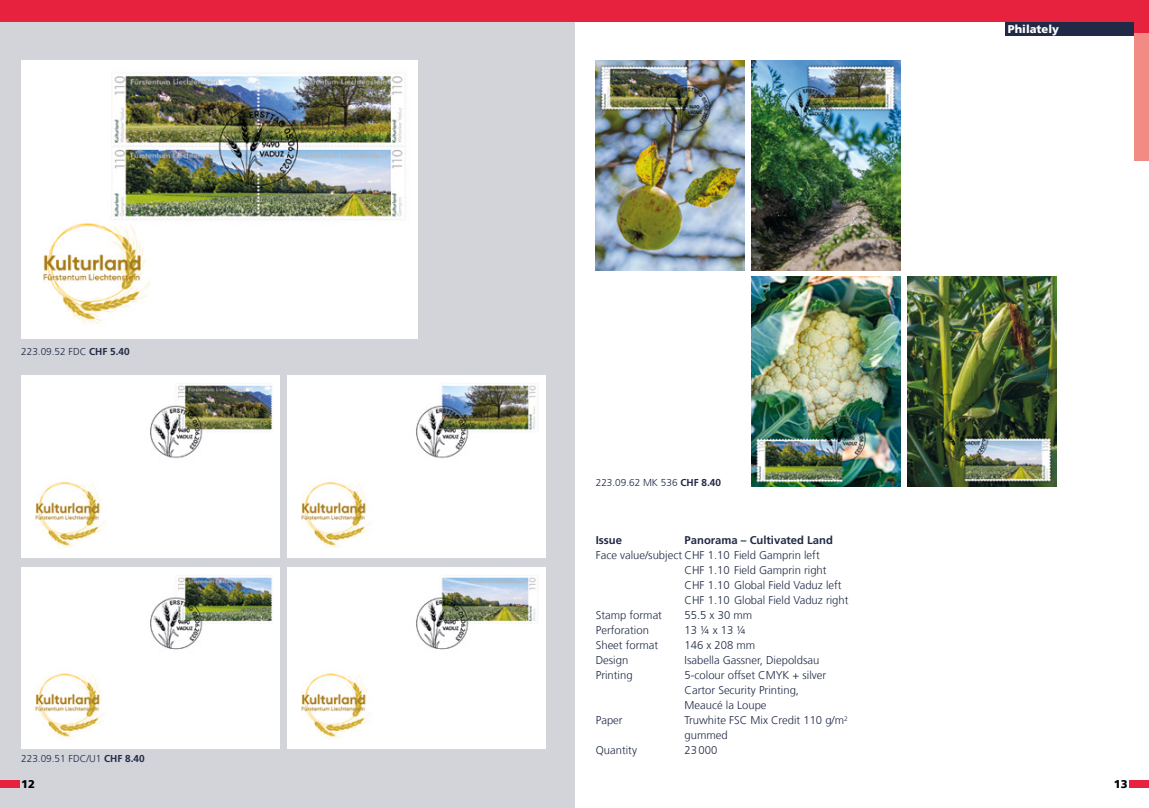
<style>
.page{position:relative;width:1149px;height:808px;background:#fff}
.page>*{position:absolute;margin:0;border:0;box-sizing:border-box;transform-origin:0 0}
.t1{font:300 11.25px/15px "Frutiger";color:#202945}
.t2{font:700 11.25px "Frutiger";color:#202945}
.t3{font:900 11.25px "Frutiger LT";color:#fff}
.Inhalt_Titelseite{font:900 11.25px "Frutiger LT";color:#000}
.Grundtext{font:300 10px "Frutiger";color:#202945}
.s1{font-weight:700}
</style>
<div class="page">
<div style="left:0;top:0;width:574px;height:808px;background:#d2d4da"></div>
<div style="left:1129px;top:780px;width:19px;height:8px;background:#e6223f"></div>
<div style="left:1005px;top:21px;width:129px;height:14px;background:#202945"></div>
<div style="left:1134px;top:21px;width:14px;height:14px;background:#e6223f"></div>
<div style="left:1134px;top:34px;width:14px;height:127px;background:#f18b83"></div>
<div style="left:0;top:780px;width:19px;height:8px;background:#e6223f"></div>
<div style="left:0;top:0;width:1148px;height:21px;background:#e6223f"></div>
<img style="left:21px;top:60px;width:396px;height:279px">
<img style="left:21px;top:376px;width:259px;height:181px">
<img style="left:287px;top:376px;width:258px;height:181px">
<img style="left:21px;top:567px;width:259px;height:182px">
<img style="left:287px;top:567px;width:258px;height:182px">
<img style="left:595px;top:60px;width:149px;height:210px">
<img style="left:751px;top:60px;width:149px;height:210px">
<img style="left:751px;top:276px;width:149px;height:210px">
<img style="left:907px;top:276px;width:149px;height:210px">
<p class="Grundtext" style="left:21px;top:345px;width:110px">223.09.52 FDC <span class="s1">CHF 5.40</span></p>
<p class="Grundtext" style="left:21px;top:753px;width:125px">223.09.51 FDC/U1 <span class="s1">CHF 8.40</span></p>
<p class="Inhalt_Titelseite" style="left:21px;top:778px;width:15px">12</p>
<p class="t3" style="left:1007px;top:22px;width:53px">Philately</p>
<p class="Grundtext" style="left:595px;top:477px;width:127px">223.09.62 MK 536 <span class="s1">CHF 8.40</span></p>
<p class="t2" style="left:595px;top:534px;width:28px">Issue</p>
<p class="t2" style="left:684px;top:534px;width:150px">Panorama – Cultivated Land</p>
<p class="t1" style="left:595px;top:548px;width:225px">Face value/subject CHF 1.10 Field Gamprin left</p>
<p class="t1" style="left:684px;top:563px;width:143px">CHF 1.10 Field Gamprin right</p>
<p class="t1" style="left:684px;top:578px;width:158px">CHF 1.10 Global Field Vaduz left</p>
<p class="t1" style="left:684px;top:593px;width:165px">CHF 1.10 Global Field Vaduz right</p>
<p class="t1" style="left:595px;top:608px;width:68px">Stamp format</p>
<p class="t1" style="left:684px;top:608px;width:69px">55.5 x 30 mm</p>
<p class="t1" style="left:595px;top:623px;width:55px">Perforation</p>
<p class="t1" style="left:684px;top:623px;width:63px">13 ¼ x 13 ¼</p>
<p class="t1" style="left:595px;top:638px;width:64px">Sheet format</p>
<p class="t1" style="left:684px;top:638px;width:72px">146 x 208 mm</p>
<p class="t1" style="left:595px;top:653px;width:34px">Design</p>
<p class="t1" style="left:684px;top:653px;width:136px">Isabella Gassner, Diepoldsau</p>
<p class="t1" style="left:595px;top:668px;width:38px">Printing</p>
<p class="t1" style="left:684px;top:668px;width:143px">5-colour offset CMYK + silver</p>
<p class="t1" style="left:684px;top:683px;width:116px">Cartor Security Printing,<br>Meaucé la Loupe</p>
<p class="t1" style="left:595px;top:713px;width:28px">Paper</p>
<p class="t1" style="left:684px;top:713px;width:165px">Truwhite FSC Mix Credit 110 g/m<sup>2</sup></p>
<p class="t1" style="left:684px;top:728px;width:45px">gummed</p>
<p class="t1" style="left:595px;top:743px;width:43px">Quantity</p>
<p class="t1" style="left:684px;top:743px;width:34px">23000</p>
<p class="Inhalt_Titelseite" style="left:1113px;top:778px;width:15px">13</p>
</div>
